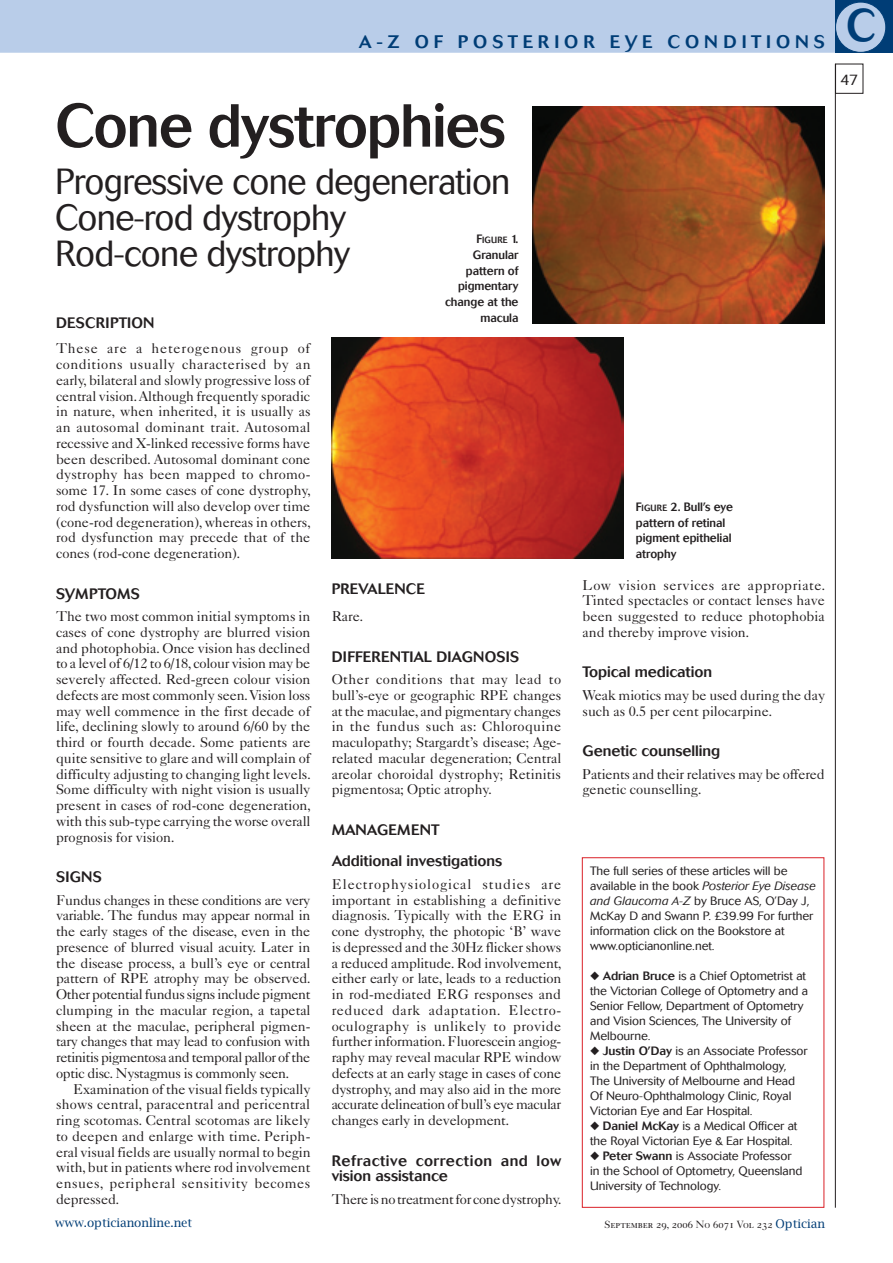
<style>
.page{position:relative;width:893px;height:1263px;background:#fff}
.page>*{position:absolute;margin:0;border:0;box-sizing:border-box;transform-origin:0 0}
._3__FEAT_head{font:500 60px "Cosmos";color:#231f20;scale:.95 1}
.FEAThead{font:500 45px "Cosmos";color:#003d76;scale:.95 1}
._3__FEAT_head-2{font:300 36px/36px "Cosmos";letter-spacing:-.02em;color:#231f20;scale:.95 1}
.t1{font:500 18px "Cosmos";letter-spacing:.27em;color:#003d76}
.xhead1{font:500 15px "Cosmos";letter-spacing:-.005em;color:#231f20}
.xhead2{font:500 15px "Cosmos";letter-spacing:-.005em;color:#231f20}
.xhead2-2{font:500 15px/15.8px "Cosmos";letter-spacing:.035em;color:#231f20}
.t2{font:300 15px "Cosmos";color:#231f20}
._1__FEATtxt_NI{font:14.25px/15.8px "Caslon 540 LT Std";letter-spacing:-.005em;color:#231f20;text-align:justify}
._1__FEATtxt{font:14.25px/15.8px "Caslon 540 LT Std";letter-spacing:-.005em;color:#231f20;text-align:justify}
._1__FEATtxt_NI-2{font:14.25px "Caslon 540 LT Std";letter-spacing:-.025em;color:#231f20}
._5__FEAT_table_txt{font:300 12px/15px "Cosmos";letter-spacing:-.005em;color:#231f20}
._4__Caption{font:500 12px/15.8px "Cosmos";letter-spacing:-.005em;color:#231f20;text-align:right;scale:.95 1}
.t3{font:12px "Lucida Bright";color:#003d76}
.t4{font:10.5px "Caslon 540 LT Std";color:#231f20}
._4__Caption-2{font:500 9px "Cosmos";letter-spacing:.015em;color:#231f20;scale:.95 1}
.s1{font-size:12px}
.s2{font-size:9px}
.s3{font-style:italic}
.s4{font-weight:500}
.s5{font-family:"Lucida Bright";font-size:12px;color:#003d76}
</style>
<div class="page">
<div style="left:0;top:0;width:835px;height:53px;background:#b9cde9"></div>
<div style="left:835px;top:0;width:58px;height:53px;background:#003d76"></div>
<div style="left:835px;top:2px;width:51px;height:50px;background:#b9cde9;border-radius:50%"></div>
<div style="left:835px;top:2px;width:51px;height:51px;border:1px solid #003d76;border-radius:50%"></div>
<div style="left:835px;top:64px;width:28px;height:30px;border:1px solid #231f20"></div>
<hr style="left:835px;top:64px;width:1px;height:1144px;background:#231f20">
<div style="left:582px;top:857px;width:242px;height:351px;border:1px solid #da2128"></div>
<img style="left:532px;top:106px;width:293px;height:218px">
<img style="left:332px;top:338px;width:291px;height:220px">
<p class="t1" style="left:359px;top:31px;width:468px">A-z of posterior eye conditions</p>
<p class="_3__FEAT_head" style="left:55px;top:91px;width:476px">Cone dystrophies</p>
<p class="_3__FEAT_head-2" style="left:55px;top:164px;width:481px">Progressive cone degeneration<br>Cone-rod dystrophy<br>Rod-cone dystrophy</p>
<p class="_4__Caption-2" style="left:476px;top:235px;width:46px"><span class="s1">F</span>igure <span class="s1">1.</span></p>
<p class="_4__Caption" style="left:445px;top:247px;width:79px">Granular pattern of pigmentary change at the macula</p>
<p class="xhead1" style="left:56px;top:314px;width:10px">DESCRIPTION</p>
<p class="_1__FEATtxt_NI" style="left:56px;top:340px;width:256px">These are a heterogenous group of conditions usually characterised by an early, bilateral and slowly progressive loss of central vision. Although frequently sporadic in nature, when inherited, it is usually as an autosomal dominant trait. Autosomal recessive and X-linked recessive forms have been described. Autosomal dominant cone dystrophy has been mapped to chromo&shy;some 17. In some cases of cone dystrophy, rod dysfunction will also develop over time (cone-rod degeneration), whereas in others, rod dysfunction may precede that of the cones (rod-cone degeneration).</p>
<p class="xhead1" style="left:56px;top:585px;width:43px">SYMPTO</p>
<p class="xhead1" style="left:117px;top:585px;width:23px">MS</p>
<p class="_1__FEATtxt_NI" style="left:56px;top:608px;width:256px">The two most common initial symptoms in cases of cone dystrophy are blurred vision and photophobia. Once vision has declined to a level of 6/12 to 6/18, colour vision may be severely affected. Red-green colour vision defects are most commonly seen. Vision loss may well commence in the first decade of life, declining slowly to around 6/60 by the third or fourth decade. Some patients are quite sensitive to glare and will complain of difficulty adjusting to changing light levels.<br>Some difficulty with night vision is usually present in cases of rod-cone degeneration, with this sub-type carrying the worse overall prognosis for vision.</p>
<p class="xhead1" style="left:56px;top:868px;width:36px">SIGNS</p>
<p class="_1__FEATtxt_NI" style="left:56px;top:892px;width:256px">Fundus changes in these conditions are very variable. The fundus may appear normal in the early stages of the disease, even in the presence of blurred visual acuity. Later in the disease process, a bull’s eye or central pattern of RPE atrophy may be observed.<br>Other potential fundus signs include pigment clumping in the macular region, a tapetal sheen at the maculae, peripheral pigmen&shy;tary changes that may lead to confusion with retinitis pigmentosa and temporal pallor of the optic disc. Nystagmus is commonly seen.</p>
<p class="_1__FEATtxt" style="left:56px;top:1081px;width:256px;text-indent:17px">Examination of the visual fields typically shows central, paracentral and pericentral ring scotomas. Central scotomas are likely to deepen and enlarge with time. Periph&shy;eral visual fields are usually normal to begin with, but in patients where rod involvement ensues, peripheral sensitivity becomes depressed.</p>
<p class="xhead1" style="left:332px;top:580px;width:65px">PREVALENCE</p>
<p class="_1__FEATtxt_NI" style="left:332px;top:608px;width:33px">Rare.</p>
<p class="xhead1" style="left:332px;top:648px;width:9px">DIFFERENTI</p>
<p class="xhead1" style="left:413px;top:648px;width:70px">AL DIAGNOSIS</p>
<p class="_1__FEATtxt_NI" style="left:332px;top:671px;width:231px">Other conditions that may lead to bull’s-eye or geographic RPE changes at the maculae, and pigmentary changes in the fundus such as: Chloroquine maculopathy; Stargardt’s disease; Age&shy;related macular degeneration; Central areolar choroidal dystrophy; Retinitis pigmentosa; Optic atrophy.</p>
<p class="xhead1" style="left:332px;top:821px;width:90px">MANAGEMENT</p>
<p class="xhead2" style="left:332px;top:852px;width:172px">Additional investigations</p>
<p class="_1__FEATtxt_NI" style="left:332px;top:876px;width:232px">Electrophysiological studies are important in establishing a definitive diagnosis. Typically with the ERG in cone dystrophy, the photopic ‘B’ wave is depressed and the 30Hz flicker shows a reduced amplitude. Rod involvement, either early or late, leads to a reduction in rod-mediated ERG responses and reduced dark adaptation. Electro&shy;oculography is unlikely to provide further information. Fluorescein angiog&shy;raphy may reveal macular RPE window defects at an early stage in cases of cone dystrophy, and may also aid in the more accurate delineation of bull’s eye macular changes early in development.</p>
<p class="xhead2-2" style="left:332px;top:1153px;width:231px">Refractive correction and low vision assistance</p>
<p class="_1__FEATtxt_NI-2" style="left:332px;top:1190px;width:232px">There is no treatment for cone dystrophy.</p>
<p class="t3" style="left:55px;top:1215px;width:139px">www.opticianonline.net</p>
<p class="_4__Caption" style="left:636px;top:499px;width:104px;text-align:left">F<span class="s2">igure</span> 2. Bull’s eye pattern of retinal pigment epithelial atrophy</p>
<p class="_1__FEATtxt_NI" style="left:583px;top:577px;width:244px">Low vision services are appropriate.<br>Tinted spectacles or contact lenses have been suggested to reduce photophobia and thereby improve vision.</p>
<p class="xhead2" style="left:583px;top:663px;width:131px">Topical medication</p>
<p class="_1__FEATtxt_NI" style="left:583px;top:687px;width:244px">Weak miotics may be used during the day such as 0.5 per cent pilocarpine.</p>
<p class="xhead2" style="left:583px;top:742px;width:139px">Genetic counselling</p>
<p class="_1__FEATtxt_NI" style="left:583px;top:766px;width:244px">Patients and their relatives may be offered genetic counselling.</p>
<p class="_5__FEAT_table_txt" style="left:590px;top:863px;width:227px">The full series of these articles will be available in the book <span class="s3">Posterior Eye Disease and Glaucoma A-Z</span> by Bruce AS, O’Day J, McKay D and Swann P. £39.99 For further information click on the Bookstore at www.opticianonline.net.</p>
<p class="_5__FEAT_table_txt" style="left:590px;top:968px;width:219px">◆ <span class="s4">Adrian Bruce</span> is a Chief Optometrist at the Victorian College of Optometry and a Senior Fellow, Department of Optometry and Vision Sciences, The University of Melbourne.</p>
<p class="_5__FEAT_table_txt" style="left:590px;top:1043px;width:219px">◆ <span class="s4">Justin O’Day</span> is an Associate Professor in the Department of Ophthalmology, The University of Melbourne and Head Of Neuro-Ophthalmology Clinic, Royal Victorian Eye and Ear Hospital.</p>
<p class="_5__FEAT_table_txt" style="left:590px;top:1118px;width:209px">◆ <span class="s4">Daniel McKay</span> is a Medical Officer at the Royal Victorian Eye &amp; Ear Hospital.</p>
<p class="_5__FEAT_table_txt" style="left:590px;top:1148px;width:214px">◆ <span class="s4">Peter Swann</span> is Associate Professor in the School of Optometry, Queensland<br>University of Technology.</p>
<p class="t4" style="left:605px;top:1218px;width:222px">September 29, 2006 No 6071 Vol 232 <span class="s5">Optician</span></p>
<p class="FEAThead" style="left:846px;top:-1px;width:30px">C</p>
<p class="t2" style="left:840px;top:71px;width:19px">47</p>
</div>
